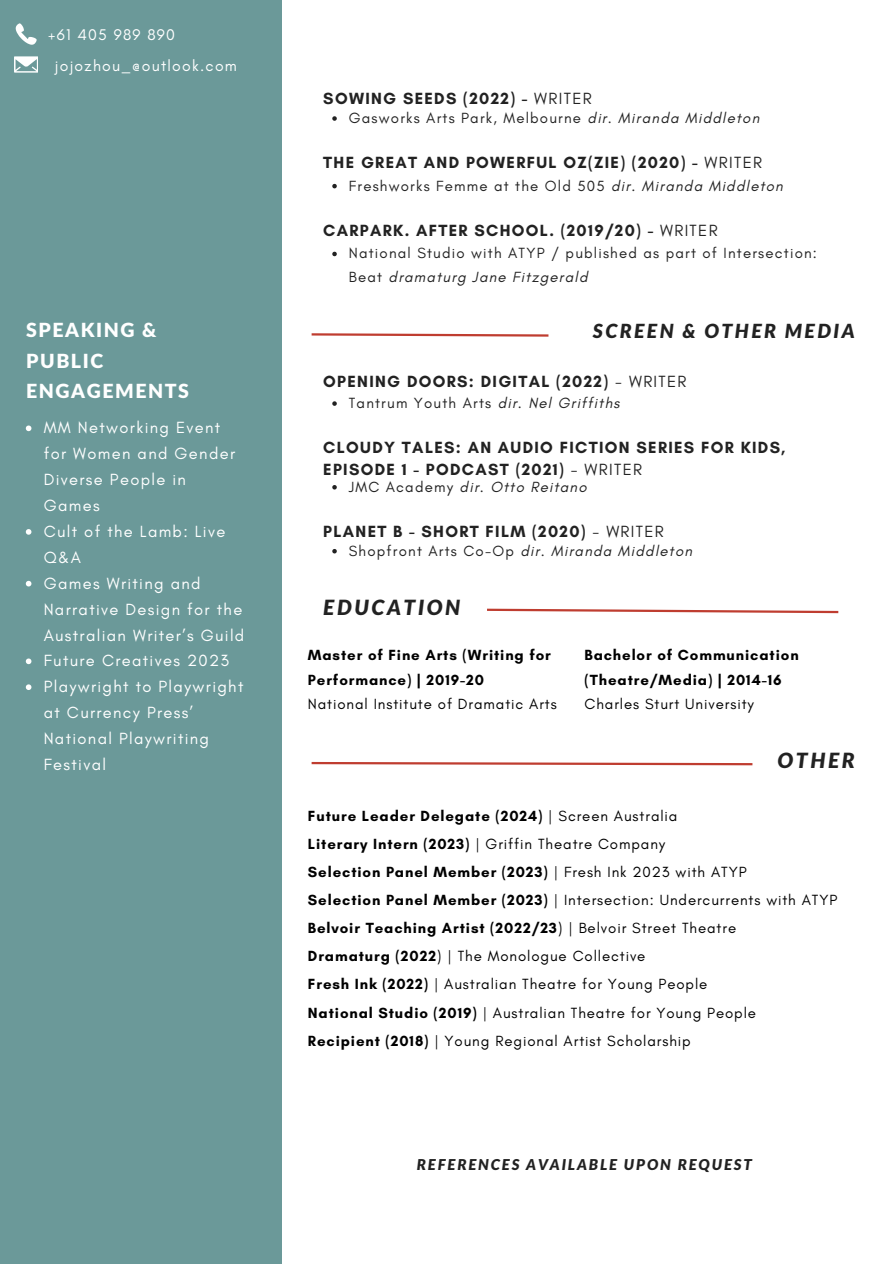
<style>
.page{position:relative;width:893px;height:1264px;background:#fff}
.page>*{position:absolute;margin:0;border:0;box-sizing:border-box;transform-origin:0 0}
.t1{font:italic 900 21px "Lato";letter-spacing:.12em;color:#222}
.t2{font:900 19.5px/30.3px "Lato Latin";letter-spacing:.08em;color:#fff}
.t3{font:italic 900 19.5px "Lato";letter-spacing:.12em;color:#222}
.t4{font:700 16.5px/22.5px "Glacial Indifference";letter-spacing:.08em;color:#222}
.t5{font:16.5px/25.8px "Glacial Indifference";letter-spacing:.08em;color:#fff}
.t6{font:15.75px "Glacial Indifference";letter-spacing:.08em;color:#fff}
.t7{font:15px "Glacial Indifference";letter-spacing:.06em;color:#000}
.t8{font:700 15px/24.8px "Glacial Indifference";letter-spacing:.06em;color:#000}
.t9{font:15px/23.7px "Glacial Indifference";letter-spacing:.08em;color:#222}
.t10{font:italic 15px "Glacial Indifference";letter-spacing:.08em;color:#222}
.t11{font:italic 900 15px "Lato";letter-spacing:.12em;color:#222}
.s1{font-weight:400}
.s2{font-style:italic}
.s3{font-style:normal}
.s4{font-weight:700}
</style>
<div class="page">
<div style="left:0;top:0;width:281px;height:1263px;background:#6b9999"></div>
<svg style="left:14px;top:56px;width:24px;height:16px"></svg>
<svg style="left:16px;top:24px;width:21px;height:21px"></svg>
<svg style="left:332px;top:116px;width:5px;height:5px"></svg>
<svg style="left:332px;top:184px;width:5px;height:4px"></svg>
<svg style="left:332px;top:252px;width:5px;height:4px"></svg>
<svg style="left:332px;top:401px;width:5px;height:5px"></svg>
<svg style="left:332px;top:485px;width:5px;height:4px"></svg>
<svg style="left:332px;top:549px;width:5px;height:4px"></svg>
<svg style="left:311px;top:333px;width:238px;height:4px"></svg>
<svg style="left:487px;top:608px;width:352px;height:6px"></svg>
<svg style="left:311px;top:761px;width:442px;height:5px"></svg>
<svg style="left:26px;top:425px;width:5px;height:6px"></svg>
<svg style="left:26px;top:529px;width:5px;height:5px"></svg>
<svg style="left:26px;top:581px;width:5px;height:5px"></svg>
<svg style="left:26px;top:658px;width:5px;height:6px"></svg>
<svg style="left:26px;top:684px;width:5px;height:6px"></svg>
<p class="t6" style="left:48px;top:25px;width:128px">+61 405 989 890</p>
<p class="t6" style="left:55px;top:56px;width:184px">jojozhou_@outlook.com</p>
<p class="t2" style="left:26px;top:316px;width:164px">SPEAKING &amp;<br>PUBLIC<br>ENGAGEMENTS</p>
<p class="t5" style="left:44px;top:415px;width:193px">MM Networking Event for Women and Gender<br>Diverse People in<br>Games</p>
<p class="t5" style="left:44px;top:518px;width:183px">Cult of the Lamb: Live<br>Q&amp;A</p>
<p class="t5" style="left:44px;top:570px;width:202px">Games Writing and<br>Narrative Design for the<br>Australian Writer’s Guild</p>
<p class="t5" style="left:44px;top:647px;width:187px">Future Creatives 2023</p>
<p class="t5" style="left:44px;top:673px;width:201px">Playwright to Playwright at Currency Press’<br>National Playwriting<br>Festival</p>
<p class="t4" style="left:323px;top:87px;width:270px">SOWING SEEDS (2022) - <span class="s1">WRITER</span></p>
<p class="t9" style="left:349px;top:106px;width:412px">Gasworks Arts Park, Melbourne <span class="s2">dir. Miranda Middleton</span></p>
<p class="t4" style="left:323px;top:151px;width:440px">THE GREAT AND POWERFUL OZ(ZIE) (2020) - <span class="s1">WRITER</span></p>
<h1 class="t9" style="left:349px;top:173px;width:435px">Freshworks Femme at the Old 505 <span class="s2">dir. Miranda Middleton</span></h1>
<p class="t4" style="left:323px;top:219px;width:396px">CARPARK. AFTER SCHOOL. (2019/20) - <span class="s1">WRITER</span></p>
<p class="t9" style="left:349px;top:241px;width:469px">National Studio with ATYP / published as part of Intersection:<br>Beat <span class="s2">dramaturg Jane Fitzgerald</span></p>
<p class="t3" style="left:592px;top:322px;width:263px">SCREEN &amp; OTHER MEDIA</p>
<p class="t4" style="left:323px;top:370px;width:365px">OPENING DOORS: DIGITAL (2022) <span class="s1">- WRITER</span></p>
<p class="t9" style="left:349px;top:391px;width:272px">Tantrum Youth Arts <span class="s2">dir. Nel Griffiths</span></p>
<h3 class="t4" style="left:323px;top:435px;width:463px">CLOUDY TALES: AN AUDIO FICTION SERIES FOR KIDS,<br>EPISODE 1 - PODCAST (2021) <span class="s1">- WRITER</span></h3>
<p class="t10" style="left:349px;top:477px;width:239px"><span class="s3">JMC Academy</span> dir. Otto Reitano</p>
<h3 class="t4" style="left:323px;top:520px;width:342px">PLANET B - SHORT FILM (2020) <span class="s1">- WRITER</span></h3>
<p class="t10" style="left:349px;top:541px;width:345px"><span class="s3">Shopfront Arts Co-Op</span> dir. Miranda Middleton</p>
<h3 class="t1" style="left:323px;top:598px;width:139px">EDUCATION</h3>
<p class="t8" style="left:308px;top:642px;width:244px">Master of Fine Arts (Writing for<br>Performance) | 2019-20</p>
<h1 class="t7" style="left:308px;top:695px;width:250px">National Institute of Dramatic Arts</h1>
<h3 class="t8" style="left:584px;top:642px;width:216px">Bachelor of Communication (Theatre/Media) | 2014-16</h3>
<p class="t7" style="left:584px;top:695px;width:171px">Charles Sturt University</p>
<h3 class="t1" style="left:777px;top:751px;width:79px">OTHER</h3>
<p class="t8" style="left:308px;top:803px;width:371px">Future Leader Delegate (2024) <span class="s1">| Screen Australia</span></p>
<h3 class="t7" style="left:308px;top:834px;width:359px"><span class="s4">Literary Intern (2023)</span> | Griffin Theatre Company</h3>
<p class="t8" style="left:308px;top:859px;width:440px">Selection Panel Member (2023) <span class="s1">| Fresh Ink 2023 with ATYP</span></p>
<h1 class="t7" style="left:308px;top:890px;width:531px"><span class="s4">Selection Panel Member (2023)</span> | Intersection: Undercurrents with ATYP</h1>
<p class="t8" style="left:308px;top:915px;width:430px">Belvoir Teaching Artist (2022/23<span class="s1">) | Belvoir Street Theatre</span></p>
<p class="t7" style="left:308px;top:947px;width:339px"><span class="s4">Dramaturg (2022</span>) | The Monologue Collective</p>
<p class="t7" style="left:308px;top:975px;width:401px"><span class="s4">Fresh Ink (2022)</span> | Australian Theatre for Young People</p>
<p class="t7" style="left:308px;top:1003px;width:449px"><span class="s4">National Studio (2019)</span> | Australian Theatre for Young People</p>
<h1 class="t7" style="left:308px;top:1031px;width:384px"><span class="s4">Recipient (2018)</span> | Young Regional Artist Scholarship</h1>
<p class="t11" style="left:417px;top:1157px;width:336px">REFERENCES AVAILABLE UPON REQUEST</p>
</div>
